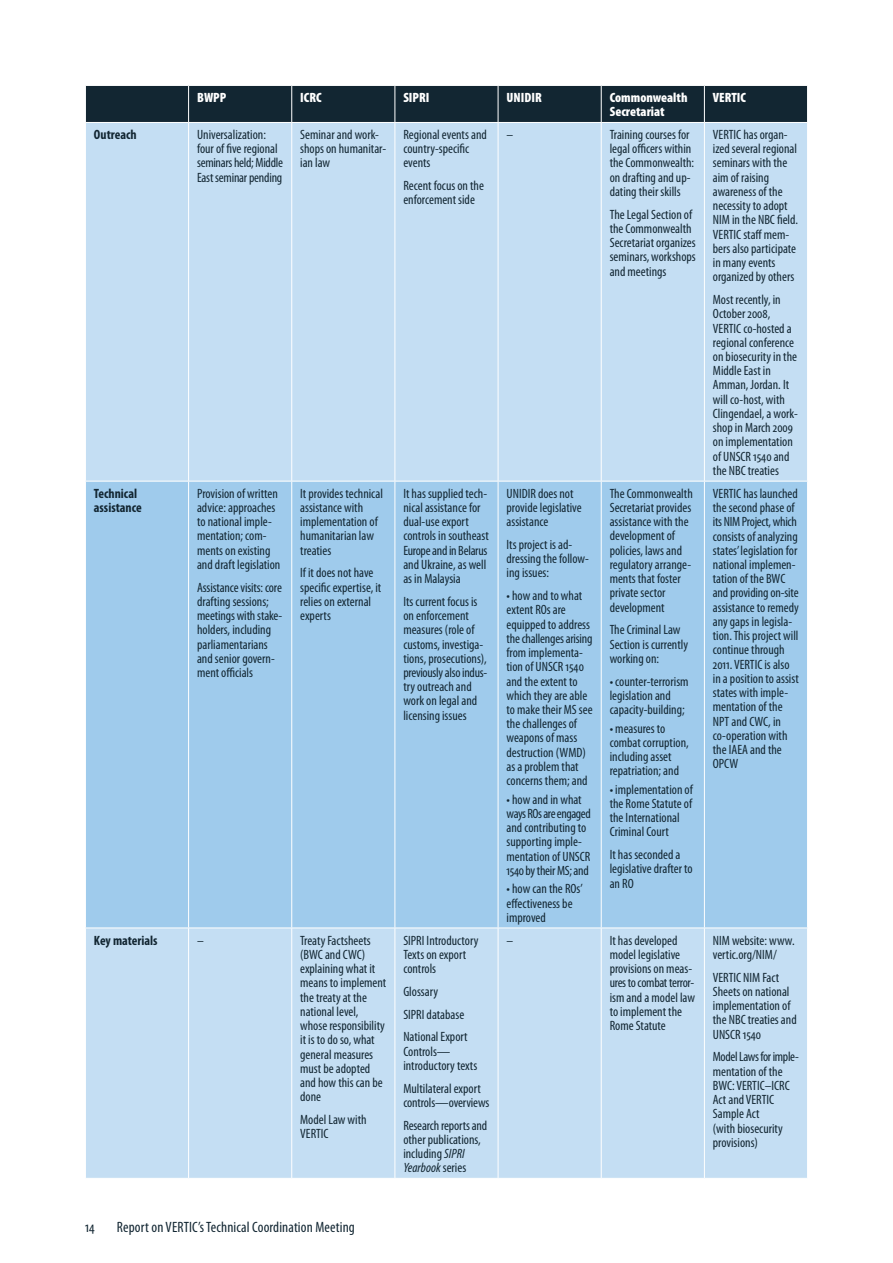
<style>
.page{position:relative;width:893px;height:1263px;background:#fff}
.page>*{position:absolute;margin:0;border:0;box-sizing:border-box;transform-origin:0 0}
.t1{font:condensed 15px "Myriad Pro";letter-spacing:.01em;color:#122632}
.t2{font:condensed 13.5px/14.2px "Myriad Pro";color:#122632}
.t3{font:900 condensed 13.5px/14.1px "Myriad Pro";color:#fff}
.t4{font:700 condensed 13.5px/14.2px "Myriad Pro";color:#122632}
.s1{font-style:italic}
</style>
<div class="page">
<div style="left:86px;top:86px;width:721px;height:36px;background:#122632"></div>
<div style="left:86px;top:123px;width:721px;height:1055px;background:#c4def3"></div>
<div style="left:86px;top:482px;width:721px;height:445px;background:#9fcbec"></div>
<hr style="left:188px;top:86px;width:1px;height:36px;background:#fff">
<hr style="left:291px;top:86px;width:1px;height:36px;background:#fff">
<hr style="left:395px;top:86px;width:1px;height:36px;background:#fff">
<hr style="left:498px;top:86px;width:1px;height:36px;background:#fff">
<hr style="left:601px;top:86px;width:1px;height:36px;background:#fff">
<hr style="left:704px;top:86px;width:1px;height:36px;background:#fff">
<hr style="left:188px;top:123px;width:1px;height:358px;background:#fff">
<hr style="left:291px;top:123px;width:1px;height:358px;background:#fff">
<hr style="left:395px;top:123px;width:1px;height:358px;background:#fff">
<hr style="left:498px;top:123px;width:1px;height:358px;background:#fff">
<hr style="left:601px;top:123px;width:1px;height:358px;background:#fff">
<hr style="left:704px;top:123px;width:1px;height:358px;background:#fff">
<hr style="left:85px;top:481px;width:104px;height:1px;background:#fff">
<hr style="left:189px;top:481px;width:103px;height:1px;background:#fff">
<hr style="left:188px;top:481px;width:1px;height:446px;background:#fff">
<hr style="left:292px;top:481px;width:103px;height:1px;background:#fff">
<hr style="left:291px;top:481px;width:1px;height:446px;background:#fff">
<hr style="left:395px;top:481px;width:103px;height:1px;background:#fff">
<hr style="left:395px;top:481px;width:1px;height:446px;background:#fff">
<hr style="left:498px;top:481px;width:103px;height:1px;background:#fff">
<hr style="left:498px;top:481px;width:1px;height:446px;background:#fff">
<hr style="left:601px;top:481px;width:103px;height:1px;background:#fff">
<hr style="left:601px;top:481px;width:1px;height:446px;background:#fff">
<hr style="left:704px;top:481px;width:104px;height:1px;background:#fff">
<hr style="left:704px;top:481px;width:1px;height:446px;background:#fff">
<hr style="left:85px;top:927px;width:104px;height:1px;background:#fff">
<hr style="left:189px;top:927px;width:103px;height:1px;background:#fff">
<hr style="left:188px;top:928px;width:1px;height:250px;background:#fff">
<hr style="left:292px;top:927px;width:103px;height:1px;background:#fff">
<hr style="left:291px;top:928px;width:1px;height:250px;background:#fff">
<hr style="left:395px;top:927px;width:103px;height:1px;background:#fff">
<hr style="left:395px;top:928px;width:1px;height:250px;background:#fff">
<hr style="left:498px;top:927px;width:103px;height:1px;background:#fff">
<hr style="left:498px;top:928px;width:1px;height:250px;background:#fff">
<hr style="left:601px;top:927px;width:103px;height:1px;background:#fff">
<hr style="left:601px;top:928px;width:1px;height:250px;background:#fff">
<hr style="left:704px;top:927px;width:104px;height:1px;background:#fff">
<hr style="left:704px;top:928px;width:1px;height:250px;background:#fff">
<p class="t3" style="left:197px;top:91px;width:31px">BWPP</p>
<p class="t3" style="left:300px;top:91px;width:23px">ICRC</p>
<p class="t3" style="left:403px;top:91px;width:28px">SIPRI</p>
<p class="t3" style="left:507px;top:91px;width:37px">UNIDIR</p>
<p class="t3" style="left:610px;top:91px;width:79px">Commonwealth<br>Secretariat</p>
<p class="t3" style="left:713px;top:91px;width:35px">VERTIC</p>
<p class="t4" style="left:94px;top:127px;width:44px">Outreach</p>
<p class="t2" style="left:197px;top:127px;width:87px">Universalization: four of five regional seminars held; Middle<br>East seminar pending</p>
<p class="t2" style="left:300px;top:127px;width:88px">Seminar and work&shy;shops on humanitar&shy;ian law</p>
<p class="t2" style="left:403px;top:127px;width:85px">Regional events and country-specific events</p>
<p class="t2" style="left:403px;top:178px;width:82px">Recent focus on the enforcement side</p>
<p class="t4" style="left:94px;top:486px;width:49px">Technical assistance</p>
<p class="t2" style="left:197px;top:486px;width:85px">Provision of written advice: approaches to national imple&shy;mentation; com&shy;ments on existing and draft legislation</p>
<p class="t2" style="left:197px;top:580px;width:87px">Assistance visits: core drafting sessions; meetings with stake&shy;holders, including parliamentarians and senior govern&shy;ment officials</p>
<p class="t2" style="left:300px;top:486px;width:84px">It provides technical assistance with implementation of humanitarian law treaties</p>
<p class="t2" style="left:300px;top:566px;width:83px">If it does not have specific expertise, it relies on external experts</p>
<p class="t2" style="left:403px;top:486px;width:87px">It has supplied tech&shy;nical assistance for dual-use export controls in southeast<br>Europe and in Belarus and Ukraine, as well as in Malaysia</p>
<p class="t2" style="left:403px;top:594px;width:85px">Its current focus is on enforcement measures (role of customs, investiga&shy;tions, prosecutions), previously also indus&shy;try outreach and work on legal and licensing issues</p>
<p class="t4" style="left:94px;top:933px;width:65px">Key materials</p>
<p class="t2" style="left:197px;top:933px;width:8px">–</p>
<p class="t2" style="left:300px;top:933px;width:88px">Treaty Factsheets (BWC and CWC) explaining what it means to implement the treaty at the national level, whose responsibility it is to do so, what general measures must be adopted and how this can be done</p>
<p class="t2" style="left:300px;top:1112px;width:68px">Model Law with<br>VERTIC</p>
<p class="t2" style="left:403px;top:933px;width:77px">SIPRI Introductory<br>Texts on export controls</p>
<p class="t2" style="left:403px;top:980px;width:66px;line-height:22.8px">Glossary<br>SIPRI database<br>National Export</p>
<p class="t2" style="left:403px;top:1044px;width:75px">Controls— introductory texts</p>
<p class="t2" style="left:403px;top:1081px;width:88px">Multilateral export controls—overviews</p>
<p class="t2" style="left:403px;top:1118px;width:85px">Research reports and other publications, including <span class="s1">SIPRI<br>Yearbook</span> series</p>
<p class="t2" style="left:507px;top:127px;width:8px">–</p>
<p class="t2" style="left:610px;top:127px;width:86px">Training courses for legal officers within the Commonwealth: on drafting and up&shy;dating their skills</p>
<p class="t2" style="left:610px;top:207px;width:88px">The Legal Section of the Commonwealth<br>Secretariat organizes seminars, workshops and meetings</p>
<p class="t2" style="left:507px;top:486px;width:77px">UNIDIR does not provide legislative assistance</p>
<p class="t2" style="left:507px;top:537px;width:84px">Its project is ad&shy;dressing the follow&shy;ing issues:</p>
<p class="t2" style="left:507px;top:588px;width:88px">• how and to what extent ROs are equipped to address the challenges arising from implementa&shy;tion of UNSCR 1540 and the extent to which they are able to make their MS see the challenges of weapons of mass destruction (WMD) as a problem that concerns them; and</p>
<p class="t2" style="left:507px;top:792px;width:86px">• how and in what ways ROs are engaged and contributing to supporting imple&shy;mentation of UNSCR<br>1540 by their MS; and</p>
<p class="t2" style="left:507px;top:881px;width:78px">• how can the ROs’ effectiveness be improved</p>
<p class="t2" style="left:610px;top:486px;width:85px">The Commonwealth<br>Secretariat provides assistance with the development of policies, laws and regulatory arrange&shy;ments that foster private sector development</p>
<p class="t2" style="left:610px;top:623px;width:80px">The Criminal Law<br>Section is currently working on:</p>
<p class="t2" style="left:610px;top:674px;width:80px">• counter-terrorism legislation and capacity-building;</p>
<p class="t2" style="left:610px;top:721px;width:81px">• measures to combat corruption, including asset repatriation; and</p>
<p class="t2" style="left:610px;top:782px;width:85px">• implementation of the Rome Statute of the International<br>Criminal Court</p>
<p class="t2" style="left:610px;top:847px;width:84px">It has seconded a legislative drafter to an RO</p>
<p class="t2" style="left:713px;top:127px;width:87px">VERTIC has organ&shy;ized several regional seminars with the aim of raising awareness of the necessity to adopt<br>NIM in the NBC field.<br>VERTIC staff mem&shy;bers also participate in many events organized by others</p>
<p class="t2" style="left:713px;top:292px;width:86px">Most recently, in<br>October 2008,<br>VERTIC co-hosted a regional conference on biosecurity in the<br>Middle East in<br>Amman, Jordan. It will co-host, with<br>Clingendael, a work&shy;shop in March 2009 on implementation of UNSCR 1540 and the NBC treaties</p>
<p class="t2" style="left:713px;top:486px;width:87px">VERTIC has launched the second phase of its NIM Project, which consists of analyzing states’ legislation for national implemen&shy;tation of the BWC and providing on-site assistance to remedy any gaps in legisla&shy;tion. This project will continue through<br>2011. VERTIC is also in a position to assist states with imple&shy;mentation of the<br>NPT and CWC, in co-operation with the IAEA and the<br>OPCW</p>
<p class="t2" style="left:506px;top:933px;width:8px">–</p>
<p class="t2" style="left:610px;top:933px;width:87px">It has developed model legislative provisions on meas&shy;ures to combat terror&shy;ism and a model law to implement the<br>Rome Statute</p>
<p class="t2" style="left:713px;top:933px;width:83px">NIM website: www. vertic.org/NIM/</p>
<p class="t2" style="left:713px;top:970px;width:85px">VERTIC NIM Fact<br>Sheets on national implementation of the NBC treaties and<br>UNSCR 1540</p>
<p class="t2" style="left:713px;top:1050px;width:87px">Model Laws for imple&shy;mentation of the<br>BWC: VERTIC–ICRC<br>Act and VERTIC<br>Sample Act<br>(with biosecurity provisions)</p>
<p class="t1" style="left:85px;top:1218px;width:11px">14</p>
<p class="t1" style="left:117px;top:1218px;width:239px">Report on VERTIC’s Technical Coordination Meeting</p>
</div>
